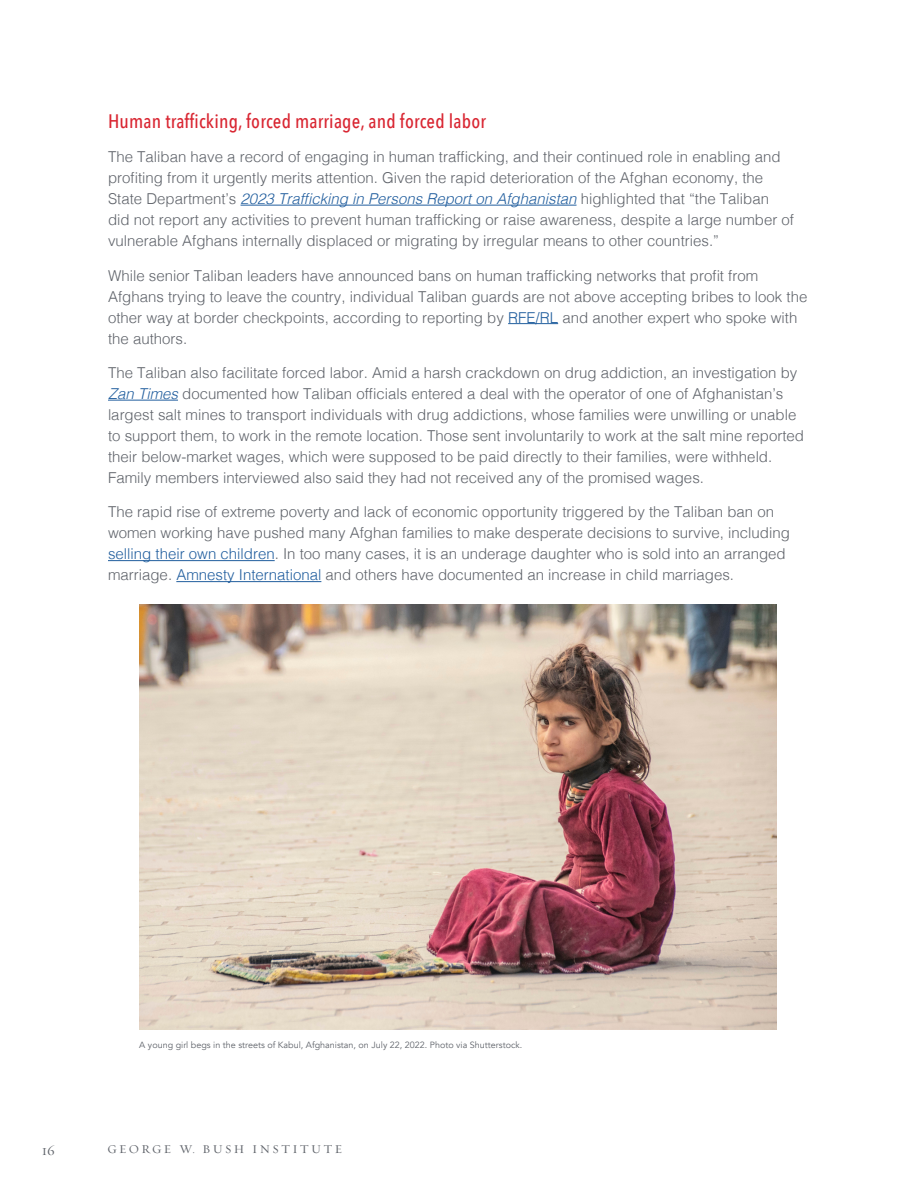
<style>
.page{position:relative;width:918px;height:1188px;background:#fff}
.page>*{position:absolute;margin:0;border:0;box-sizing:border-box;transform-origin:0 0}
.t1{font:500 19.5px "Avenir Next Condensed";letter-spacing:.01em;color:#d92632}
.t2{font:300 15px/21px "Helvetica";color:#5f636a}
.t3{font:15px "Requiem Display";color:#5f636a}
.t4{font:12px "Requiem Text";letter-spacing:.2em;color:#5f636a}
.t5{font:9px "Avenir";color:#5f636a}
.s1{font-style:italic;color:#215e9e}
.s2{color:#215e9e}
</style>
<div class="page">
<hr style="left:241px;top:205px;width:336px;height:1px;background:#215e9e">
<hr style="left:508px;top:323px;width:50px;height:1px;background:#215e9e">
<hr style="left:108px;top:400px;width:70px;height:1px;background:#215e9e">
<hr style="left:108px;top:560px;width:167px;height:1px;background:#215e9e">
<hr style="left:176px;top:581px;width:145px;height:1px;background:#215e9e">
<img style="left:139px;top:605px;width:638px;height:425px">
<h1 class="t1" style="left:108px;top:109px;width:380px">Human trafficking, forced marriage, and forced labor</h1>
<p class="t2" style="left:108px;top:145px;width:688px">The Taliban have a record of engaging in human trafficking, and their continued role in enabling and profiting from it urgently merits attention. Given the rapid deterioration of the Afghan economy, the State Department’s <span class="s1">2023 Trafficking in Persons Report on Afghanistan</span> highlighted that “the Taliban did not report any activities to prevent human trafficking or raise awareness, despite a large number of vulnerable Afghans internally displaced or migrating by irregular means to other countries.”</p>
<p class="t2" style="left:108px;top:264px;width:701px">While senior Taliban leaders have announced bans on human trafficking networks that profit from Afghans trying to leave the country, individual Taliban guards are not above accepting bribes to look the other way at border checkpoints, according to reporting by <span class="s2">RFE/RL</span> and another expert who spoke with the authors.</p>
<p class="t2" style="left:108px;top:361px;width:698px">The Taliban also facilitate forced labor. Amid a harsh crackdown on drug addiction, an investigation by <span class="s1">Zan Times</span> documented how Taliban officials entered a deal with the operator of one of Afghanistan’s largest salt mines to transport individuals with drug addictions, whose families were unwilling or unable to support them, to work in the remote location. Those sent involuntarily to work at the salt mine reported their below-market wages, which were supposed to be paid directly to their families, were withheld.<br>Family members interviewed also said they had not received any of the promised wages.</p>
<p class="t2" style="left:108px;top:501px;width:683px">The rapid rise of extreme poverty and lack of economic opportunity triggered by the Taliban ban on women working have pushed many Afghan families to make desperate decisions to survive, including <span class="s2">selling their own children</span>. In too many cases, it is an underage daughter who is sold into an arranged marriage. <span class="s2">Amnesty International</span> and others have documented an increase in child marriages.</p>
<p class="t5" style="left:139px;top:1039px;width:384px">A young girl begs in the streets of Kabul, Afghanistan, on July 22, 2022. Photo via Shutterstock.</p>
<p class="t3" style="left:42px;top:1140px;width:15px">16</p>
<p class="t4" style="left:107px;top:1140px;width:236px">GEORGE W. BUSH INSTITUTE</p>
</div>
